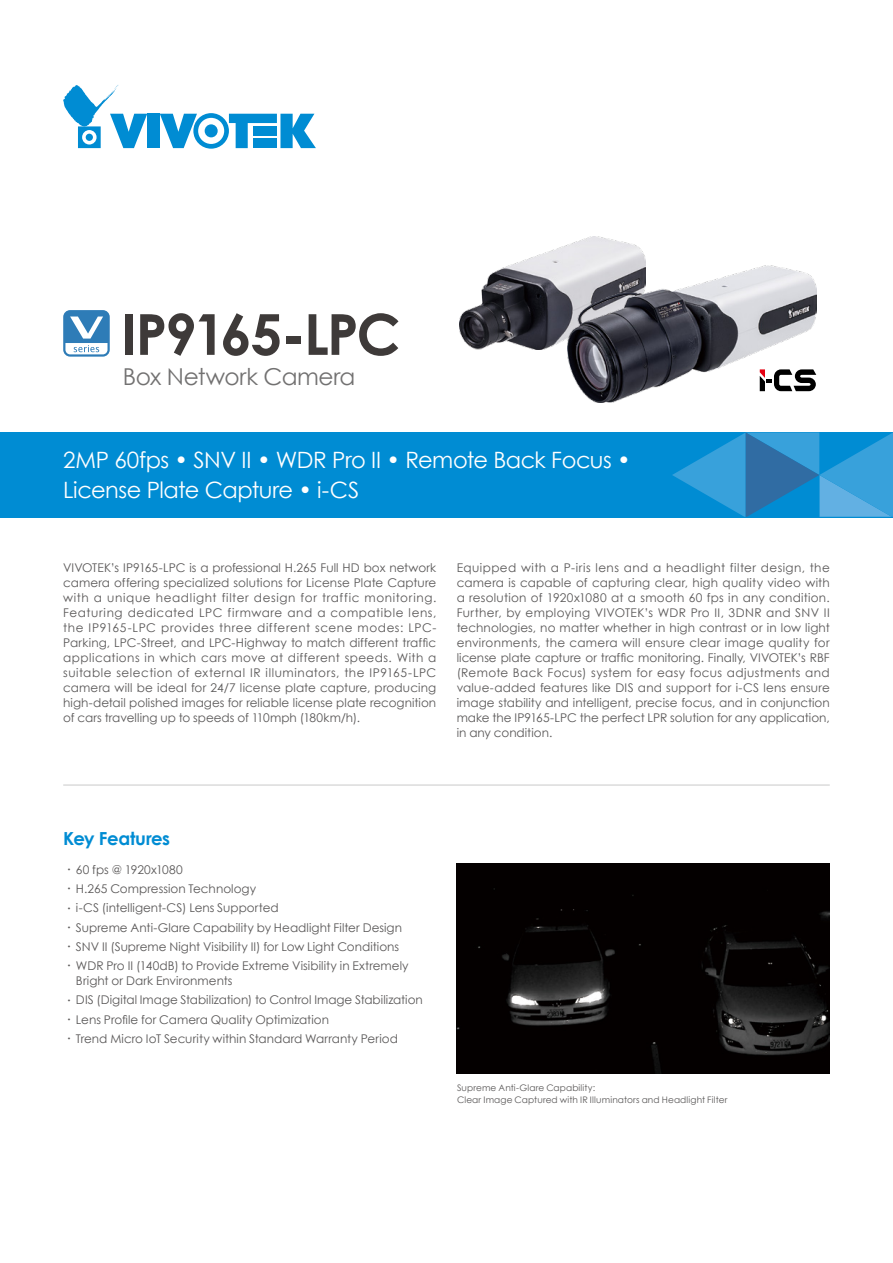
<style>
.page{position:relative;width:893px;height:1263px;background:#fff}
.page>*{position:absolute;margin:0;border:0;box-sizing:border-box;transform-origin:0 0}
.t1{font:700 56.55px "Century Gothic";letter-spacing:-.035em;color:#3e3a39}
.t2{font:23.25px "Century Gothic";letter-spacing:-.015em;color:#727171}
.t3{font:22.5px/30px "Century Gothic";letter-spacing:-.02em;color:#fff}
.t4{font:700 18px "Century Gothic";letter-spacing:-.02em;color:#008cd3}
.t5{font:12px/15px "Century Gothic";color:#595757;text-align:justify}
.t6{font:9px/12px "Century Gothic";letter-spacing:.01em;color:#595757}
.s1{font-family:"Adobe Ming Std";font-weight:300}
</style>
<div class="page">
<div style="left:0;top:432px;width:893px;height:85px;background:#008cd3"></div>
<svg style="left:672px;top:432px;width:221px;height:85px"></svg>
<img style="left:459px;top:236px;width:187px;height:113px">
<img style="left:567px;top:266px;width:249px;height:137px">
<svg style="left:63px;top:310px;width:47px;height:47px"></svg>
<hr style="left:63px;top:785px;width:767px;height:1px;background:#c9caca">
<div style="left:147px;top:114px;width:13px;height:34px;background:#008cd3"></div>
<svg style="left:160px;top:113px;width:156px;height:36px"></svg>
<svg style="left:63px;top:85px;width:84px;height:63px"></svg>
<div style="left:86px;top:134px;width:7px;height:7px;background:#008cd3;border-radius:50%"></div>
<img style="left:456px;top:864px;width:373px;height:209px">
<svg style="left:760px;top:369px;width:56px;height:22px"></svg>
<h1 class="t1" style="left:121px;top:291px;width:281px">IP9165-LPC</h1>
<h2 class="t2" style="left:123px;top:361px;width:234px">Box Network Camera</h2>
<h3 class="t3" style="left:63px;top:445px;width:569px">2MP 60fps • SNV II • WDR Pro II • Remote Back Focus •<br>License Plate Capture • i-CS</h3>
<p class="t5" style="left:63px;top:560px;width:375px">VIVOTEK’s IP9165-LPC is a professional H.265 Full HD box network camera offering specialized solutions for License Plate Capture with a unique headlight filter design for traffic monitoring.<br>Featuring dedicated LPC firmware and a compatible lens, the IP9165-LPC provides three different scene modes: LPC-Parking, LPC-Street, and LPC-Highway to match different traffic applications in which cars move at different speeds. With a suitable selection of external IR illuminators, the IP9165-LPC camera will be ideal for 24/7 license plate capture, producing high-detail polished images for reliable license plate recognition of cars travelling up to speeds of 110mph (180km/h).</p>
<p class="t5" style="left:457px;top:560px;width:375px">Equipped with a P-iris lens and a headlight filter design, the camera is capable of capturing clear, high quality video with a resolution of 1920x1080 at a smooth 60 fps in any condition.<br>Further, by employing VIVOTEK’s WDR Pro II, 3DNR and SNV II technologies, no matter whether in high contrast or in low light environments, the camera will ensure clear image quality for license plate capture or traffic monitoring. Finally, VIVOTEK’s RBF (Remote Back Focus) system for easy focus adjustments and value-added features like DIS and support for i-CS lens ensure image stability and intelligent, precise focus, and in conjunction make the IP9165-LPC the perfect LPR solution for any application, in any condition.</p>
<h3 class="t4" style="left:63px;top:825px;width:109px">Key Features</h3>
<p class="t5" style="left:63px;top:862px;width:121px"><span class="s1">•</span> 60 fps @ 1920x1080</p>
<p class="t5" style="left:63px;top:881px;width:194px"><span class="s1">•</span> H.265 Compression Technology</p>
<p class="t5" style="left:63px;top:900px;width:217px"><span class="s1">•</span> i-CS (intelligent-CS) Lens Supported</p>
<p class="t5" style="left:63px;top:920px;width:340px"><span class="s1">•</span> Supreme Anti-Glare Capability by Headlight Filter Design</p>
<p class="t5" style="left:63px;top:939px;width:338px"><span class="s1">•</span> SNV II (Supreme Night Visibility II) for Low Light Conditions</p>
<p class="t5" style="left:76px;top:958px;width:334px;text-indent:-13px"><span class="s1">•</span> WDR Pro II (140dB) to Provide Extreme Visibility in Extremely<br>Bright or Dark Environments</p>
<p class="t5" style="left:63px;top:992px;width:361px"><span class="s1">•</span> DIS (Digital Image Stabilization) to Control Image Stabilization</p>
<p class="t5" style="left:63px;top:1012px;width:267px"><span class="s1">•</span> Lens Profile for Camera Quality Optimization</p>
<p class="t5" style="left:63px;top:1031px;width:336px"><span class="s1">•</span> Trend Micro IoT Security within Standard Warranty Period</p>
<p class="t6" style="left:457px;top:1082px;width:272px">Supreme Anti-Glare Capability:<br>Clear Image Captured with IR Illuminators and Headlight Filter</p>
</div>
